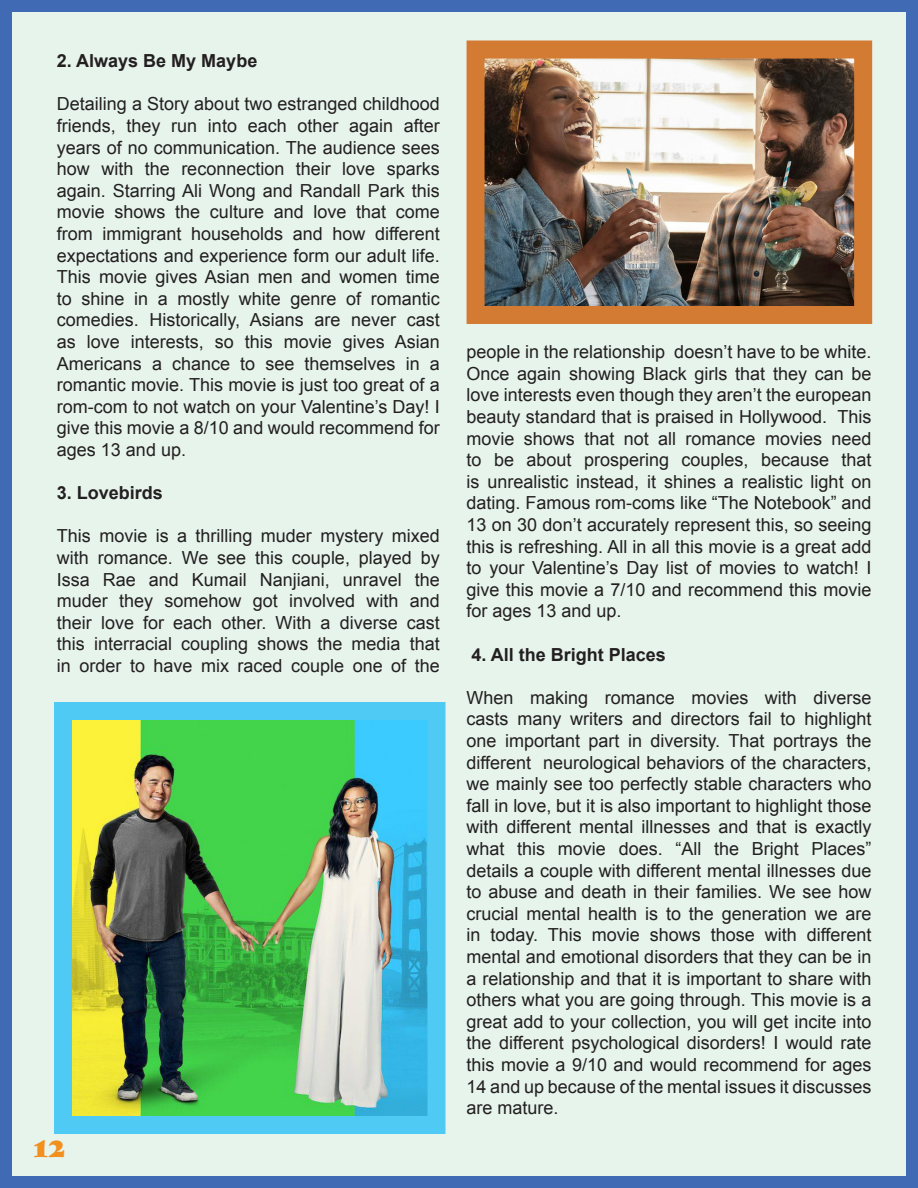
<style>
.page{position:relative;width:918px;height:1188px;background:#fff}
.page>*{position:absolute;margin:0;border:0;box-sizing:border-box;transform-origin:0 0}
.t1{font:30px "Gastromond";color:#f2901f}
.t2{font:18px/21.6px "Arial";color:#231f20;text-align:justify}
.t3{font:700 18px "Arial";color:#231f20}
</style>
<div class="page">
<div style="left:6px;top:6px;width:906px;height:1176px;background:#e6f4ec"></div>
<div style="left:0;top:0;width:918px;height:1188px;border:12px solid #406ab4"></div>
<img style="left:486px;top:59px;width:367px;height:246px">
<div style="left:467px;top:40px;width:405px;height:284px;border:18px solid #d37a33"></div>
<img style="left:73px;top:721px;width:354px;height:394px">
<div style="left:54px;top:702px;width:392px;height:432px;border:18px solid #4ecaf4"></div>
<p class="t3" style="left:57px;top:49px;width:202px">2. Always Be My Maybe</p>
<p class="t2" style="left:57px;top:93px;width:384px">Detailing a Story about two estranged childhood friends, they run into each other again after years of no communication. The audience sees how with the reconnection their love sparks again. Starring Ali Wong and Randall Park this movie shows the culture and love that come from immigrant households and how different expectations and experience form our adult life.<br>This movie gives Asian men and women time to shine in a mostly white genre of romantic comedies. Historically, Asians are never cast as love interests, so this movie gives Asian Americans a chance to see themselves in a romantic movie. This movie is just too great of a rom-com to not watch on your Valentine’s Day! I give this movie a 8/10 and would recommend for ages 13 and up.</p>
<p class="t3" style="left:57px;top:481px;width:108px">3. Lovebirds</p>
<p class="t2" style="left:57px;top:525px;width:384px">This movie is a thrilling muder mystery mixed with romance. We see this couple, played by Issa Rae and Kumail Nanjiani, unravel the muder they somehow got involved with and their love for each other. With a diverse cast this interracial coupling shows the media that in order to have mix raced couple one of the</p>
<p class="t1" style="left:34px;top:1123px;width:33px">12</p>
<p class="t2" style="left:467px;top:341px;width:407px">people in the relationship doesn’t have to be white.<br>Once again showing Black girls that they can be love interests even though they aren’t the european beauty standard that is praised in Hollywood. This movie shows that not all romance movies need to be about prospering couples, because that is unrealistic instead, it shines a realistic light on dating. Famous rom-coms like “The Notebook” and 13 on 30 don’t accurately represent this, so seeing this is refreshing. All in all this movie is a great add to your Valentine’s Day list of movies to watch! I give this movie a 7/10 and recommend this movie for ages 13 and up.</p>
<p class="t3" style="left:472px;top:642px;width:196px">4. All the Bright Places</p>
<p class="t2" style="left:467px;top:687px;width:406px">When making romance movies with diverse casts many writers and directors fail to highlight one important part in diversity. That portrays the different neurological behaviors of the characters, we mainly see too perfectly stable characters who fall in love, but it is also important to highlight those with different mental illnesses and that is exactly what this movie does. “All the Bright Places” details a couple with different mental illnesses due to abuse and death in their families. We see how crucial mental health is to the generation we are in today. This movie shows those with different mental and emotional disorders that they can be in a relationship and that it is important to share with others what you are going through. This movie is a great add to your collection, you will get incite into the different psychological disorders! I would rate this movie a 9/10 and would recommend for ages 14 and up because of the mental issues it discusses are mature.</p>
</div>
